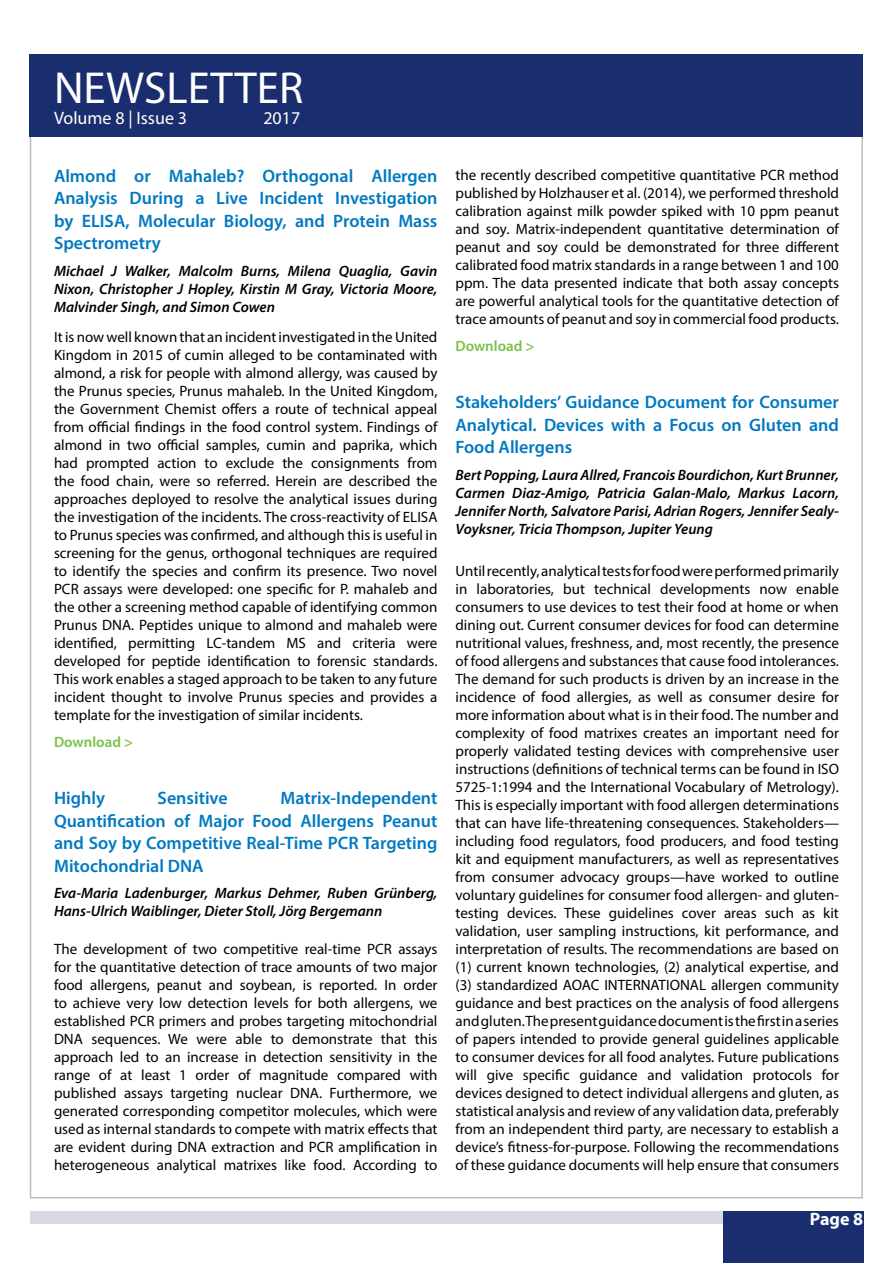
<style>
.page{position:relative;width:893px;height:1263px;background:#fff}
.page>*{position:absolute;margin:0;border:0;box-sizing:border-box;transform-origin:0 0}
.t1{font:45px "Myriad Pro";color:#fff}
.t2{font:600 18px/22.5px "Myriad Pro";color:#0079c1;text-align:justify}
.t3{font:18px "Myriad Pro";color:#fff}
.t4{font:700 18px "Myriad Pro";color:#fff}
.t5{font:15px/18px "Myriad Pro";color:#000;text-align:justify}
.t6{font:italic 600 15px/18px "Myriad Pro";color:#000;text-align:justify}
.t7{font:600 15px "Myriad Pro";color:#7ac143}
</style>
<div class="page">
<div style="left:30px;top:1211px;width:693px;height:13px;background:#d9d9e6"></div>
<div style="left:723px;top:1211px;width:140px;height:52px;background:#1a2d6f"></div>
<div style="left:30px;top:54px;width:833px;height:82px;background:#1a2d6f"></div>
<h1 class="t1" style="left:54px;top:60px;width:251px">NEWSLETTER</h1>
<p class="t3" style="left:54px;top:107px;width:135px">Volume 8 | Issue 3</p>
<p class="t3" style="left:263px;top:107px;width:38px">2017</p>
<p class="t2" style="left:54px;top:164px;width:385px">Almond or Mahaleb? Orthogonal Allergen Analysis During a Live Incident Investigation by ELISA, Molecular Biology, and Protein Mass Spectrometry</p>
<p class="t6" style="left:54px;top:261px;width:385px">Michael J Walker, Malcolm Burns, Milena Quaglia, Gavin Nixon, Christopher J Hopley, Kirstin M Gray, Victoria Moore, Malvinder Singh, and Simon Cowen</p>
<p class="t5" style="left:54px;top:328px;width:385px">It is now well known that an incident investigated in the United Kingdom in 2015 of cumin alleged to be contaminated with almond, a risk for people with almond allergy, was caused by the Prunus species, Prunus mahaleb. In the United Kingdom, the Government Chemist offers a route of technical appeal from official findings in the food control system. Findings of almond in two official samples, cumin and paprika, which had prompted action to exclude the consignments from the food chain, were so referred. Herein are described the approaches deployed to resolve the analytical issues during the investigation of the incidents. The cross-reactivity of ELISA to Prunus species was confirmed, and although this is useful in screening for the genus, orthogonal techniques are required to identify the species and confirm its presence. Two novel PCR assays were developed: one specific for P. mahaleb and the other a screening method capable of identifying common Prunus DNA. Peptides unique to almond and mahaleb were identified, permitting LC-tandem MS and criteria were developed for peptide identification to forensic standards.<br>This work enables a staged approach to be taken to any future incident thought to involve Prunus species and provides a template for the investigation of similar incidents.</p>
<p class="t7" style="left:54px;top:732px;width:81px">Download &gt;</p>
<p class="t2" style="left:54px;top:786px;width:385px;text-indent:226px">Matrix-Independent Quantification of Major Food Allergens Peanut and Soy by Competitive Real-Time PCR Targeting Mitochondrial DNA</p>
<p class="t6" style="left:54px;top:884px;width:385px">Eva-Maria Ladenburger, Markus Dehmer, Ruben Grünberg,<br>Hans-Ulrich Waiblinger, Dieter Stoll, Jörg Bergemann</p>
<p class="t5" style="left:54px;top:940px;width:385px">The development of two competitive real-time PCR assays for the quantitative detection of trace amounts of two major food allergens, peanut and soybean, is reported. In order to achieve very low detection levels for both allergens, we established PCR primers and probes targeting mitochondrial DNA sequences. We were able to demonstrate that this approach led to an increase in detection sensitivity in the range of at least 1 order of magnitude compared with published assays targeting nuclear DNA. Furthermore, we generated corresponding competitor molecules, which were used as internal standards to compete with matrix effects that are evident during DNA extraction and PCR amplification in heterogeneous analytical matrixes like food. According to</p>
<p class="t2" style="left:54px;top:786px;width:53px">Highly</p>
<p class="t2" style="left:158px;top:786px;width:72px">Sensitive</p>
<p class="t5" style="left:455px;top:166px;width:385px">the recently described competitive quantitative PCR method published by Holzhauser et al. (2014), we performed threshold calibration against milk powder spiked with 10 ppm peanut and soy. Matrix-independent quantitative determination of peanut and soy could be demonstrated for three different calibrated food matrix standards in a range between 1 and 100 ppm. The data presented indicate that both assay concepts are powerful analytical tools for the quantitative detection of trace amounts of peanut and soy in commercial food products.</p>
<p class="t7" style="left:455px;top:336px;width:81px">Download &gt;</p>
<p class="t2" style="left:455px;top:390px;width:385px">Stakeholders’ Guidance Document for Consumer Analytical. Devices with a Focus on Gluten and Food Allergens</p>
<p class="t6" style="left:455px;top:465px;width:385px">Bert Popping, Laura Allred, Francois Bourdichon, Kurt Brunner, Carmen Diaz-Amigo, Patricia Galan-Malo, Markus Lacorn, Jennifer North, Salvatore Parisi, Adrian Rogers, Jennifer Sealy-Voyksner, Tricia Thompson, Jupiter Yeung</p>
<p class="t5" style="left:455px;top:562px;width:385px">Until recently, analytical tests for food were performed primarily in laboratories, but technical developments now enable consumers to use devices to test their food at home or when dining out. Current consumer devices for food can determine nutritional values, freshness, and, most recently, the presence of food allergens and substances that cause food intolerances.<br>The demand for such products is driven by an increase in the incidence of food allergies, as well as consumer desire for more information about what is in their food. The number and complexity of food matrixes creates an important need for properly validated testing devices with comprehensive user instructions (definitions of technical terms can be found in ISO 5725-1:1994 and the International Vocabulary of Metrology).<br>This is especially important with food allergen determinations that can have life-threatening consequences. Stakeholders— including food regulators, food producers, and food testing kit and equipment manufacturers, as well as representatives from consumer advocacy groups—have worked to outline voluntary guidelines for consumer food allergen- and gluten&shy;testing devices. These guidelines cover areas such as kit validation, user sampling instructions, kit performance, and interpretation of results. The recommendations are based on (1) current known technologies, (2) analytical expertise, and (3) standardized AOAC INTERNATIONAL allergen community guidance and best practices on the analysis of food allergens and gluten. The present guidance document is the first in a series of papers intended to provide general guidelines applicable to consumer devices for all food analytes. Future publications will give specific guidance and validation protocols for devices designed to detect individual allergens and gluten, as statistical analysis and review of any validation data, preferably from an independent third party, are necessary to establish a device’s fitness-for-purpose. Following the recommendations of these guidance documents will help ensure that consumers</p>
<p class="t4" style="left:810px;top:1207px;width:55px">Page 8</p>
</div>
